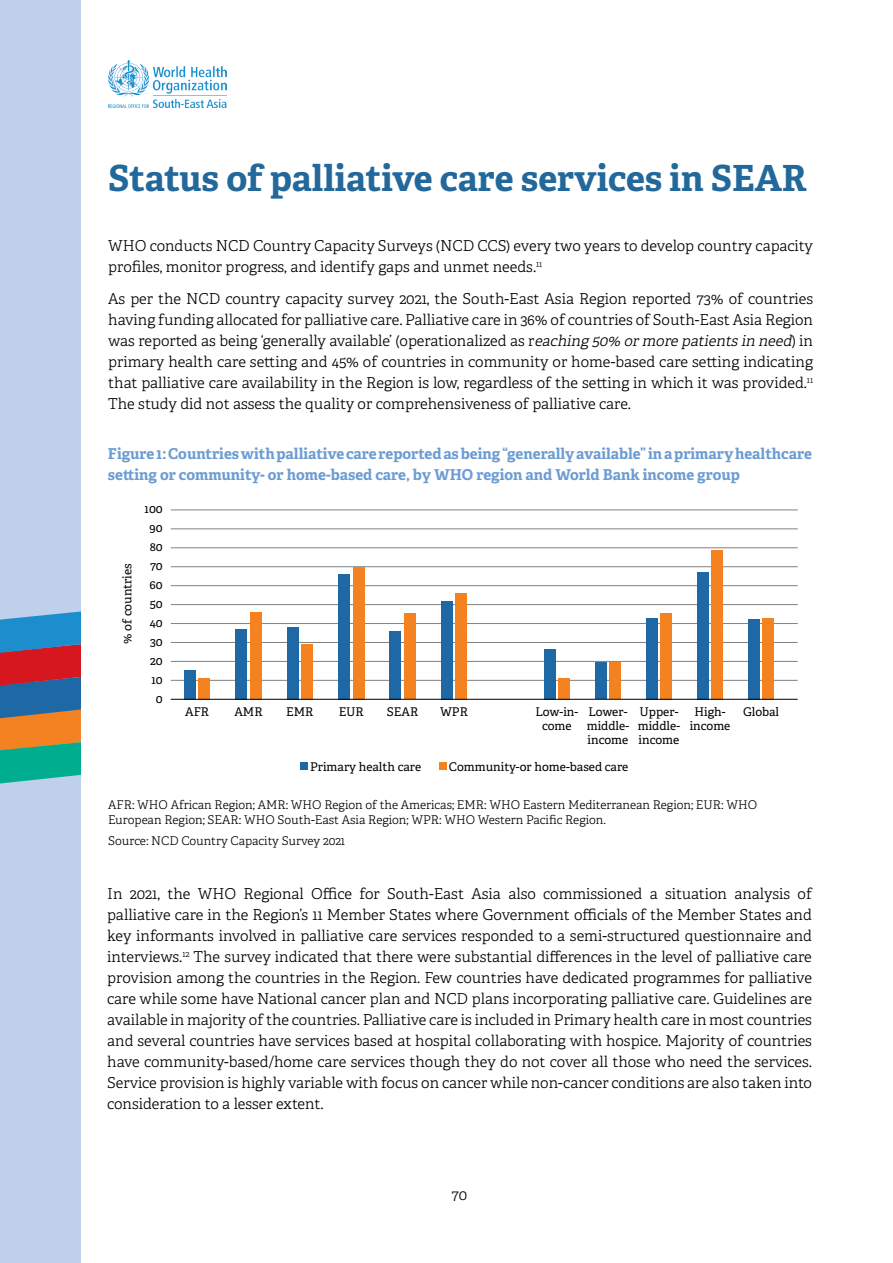
<style>
.page{position:relative;width:893px;height:1263px;background:#fff}
.page>*{position:absolute;margin:0;border:0;box-sizing:border-box;transform-origin:0 0}
.t1{font:700 36px "Adelle";color:#23689a}
.t2{font:300 15px/21px "Adelle";color:#000;text-align:justify}
.t3{font:700 15px/21px "Adelle";color:#6c9cd2}
.t4{font:300 12px/14.4px "Adelle";color:#000}
.t5{font:12px/18.9px "Adelle";color:#000;text-align:center}
.s1{font-style:italic}
</style>
<div class="page">
<div style="left:0;top:0;width:81px;height:1263px;background:#bfd0ea"></div>
<svg style="left:0;top:611px;width:81px;height:173px;background:#6b777a"></svg>
<img style="left:108px;top:60px;width:118px;height:48px">
<hr style="left:171px;top:623px;width:627px;height:1px;background:#808080">
<hr style="left:171px;top:547px;width:627px;height:1px;background:#808080">
<hr style="left:171px;top:661px;width:627px;height:1px;background:#808080">
<hr style="left:171px;top:585px;width:627px;height:1px;background:#808080">
<hr style="left:171px;top:509px;width:627px;height:1px;background:#808080">
<hr style="left:171px;top:680px;width:627px;height:1px;background:#808080">
<hr style="left:171px;top:604px;width:627px;height:1px;background:#808080">
<hr style="left:171px;top:528px;width:627px;height:1px;background:#808080">
<hr style="left:171px;top:642px;width:627px;height:1px;background:#808080">
<hr style="left:171px;top:566px;width:627px;height:1px;background:#808080">
<div style="left:184px;top:670px;width:11px;height:29px;background:#1e68a6"></div>
<div style="left:199px;top:678px;width:11px;height:21px;background:#f58220"></div>
<div style="left:544px;top:649px;width:11px;height:50px;background:#1e68a6"></div>
<div style="left:559px;top:678px;width:11px;height:21px;background:#f58220"></div>
<div style="left:595px;top:662px;width:11px;height:37px;background:#1e68a6"></div>
<div style="left:610px;top:662px;width:11px;height:37px;background:#f58220"></div>
<div style="left:646px;top:618px;width:11px;height:81px;background:#1e68a6"></div>
<div style="left:661px;top:613px;width:11px;height:86px;background:#f58220"></div>
<div style="left:697px;top:572px;width:11px;height:127px;background:#1e68a6"></div>
<div style="left:712px;top:550px;width:11px;height:149px;background:#f58220"></div>
<div style="left:748px;top:619px;width:11px;height:80px;background:#1e68a6"></div>
<div style="left:763px;top:618px;width:11px;height:81px;background:#f58220"></div>
<div style="left:236px;top:629px;width:11px;height:70px;background:#1e68a6"></div>
<div style="left:250px;top:612px;width:11px;height:87px;background:#f58220"></div>
<div style="left:287px;top:627px;width:11px;height:72px;background:#1e68a6"></div>
<div style="left:302px;top:644px;width:11px;height:55px;background:#f58220"></div>
<div style="left:390px;top:631px;width:11px;height:68px;background:#1e68a6"></div>
<div style="left:404px;top:613px;width:11px;height:86px;background:#f58220"></div>
<div style="left:441px;top:601px;width:11px;height:98px;background:#1e68a6"></div>
<div style="left:456px;top:593px;width:11px;height:106px;background:#f58220"></div>
<div style="left:338px;top:574px;width:11px;height:125px;background:#1e68a6"></div>
<div style="left:353px;top:567px;width:11px;height:132px;background:#f58220"></div>
<hr style="left:171px;top:699px;width:627px;height:1px;background:#000">
<div style="left:300px;top:762px;width:8px;height:8px;background:#1e68a6"></div>
<div style="left:439px;top:762px;width:8px;height:8px;background:#f58220"></div>
<h1 class="t1" style="left:108px;top:155px;width:700px">Status of palliative care services in SEAR</h1>
<p class="t2" style="left:108px;top:236px;width:706px">WHO conducts NCD Country Capacity Surveys (NCD CCS) every two years to develop country capacity profiles, monitor progress, and identify gaps and unmet needs.<sup>11</sup></p>
<p class="t2" style="left:108px;top:289px;width:706px">As per the NCD country capacity survey 2021, the South-East Asia Region reported 73% of countries having funding allocated for palliative care. Palliative care in 36% of countries of South-East Asia Region was reported as being ‘generally available’ (operationalized as r<span class="s1">eaching 50% or more patients in need</span>) in primary health care setting and 45% of countries in community or home-based care setting indicating that palliative care availability in the Region is low, regardless of the setting in which it was provided.<sup>11<br></sup>The study did not assess the quality or comprehensiveness of palliative care.</p>
<p class="t3" style="left:108px;top:444px;width:705px">Figure 1: Countries with palliative care reported as being “generally available” in a primary healthcare setting or community- or home-based care, by WHO region and World Bank income group</p>
<p class="t5" style="left:118px;top:644px;width:82px;rotate:-90deg">% of countries</p>
<p class="t5" style="left:145px;top:500px;width:20px;text-align:right">100<br>90<br>80<br>70<br>60<br>50<br>40<br>30<br>20<br>10<br>0</p>
<p class="t5" style="left:185px;top:702px;width:25px">AFR</p>
<p class="t5" style="left:234px;top:702px;width:30px">AMR</p>
<p class="t5" style="left:286px;top:702px;width:29px">EMR</p>
<p class="t5" style="left:339px;top:702px;width:27px">EUR</p>
<p class="t5" style="left:387px;top:702px;width:33px">SEAR</p>
<p class="t5" style="left:440px;top:702px;width:29px">WPR</p>
<p class="t5" style="left:536px;top:704px;width:44px;line-height:14.4px">Low-in&shy;come</p>
<p class="t5" style="left:587px;top:704px;width:44px;line-height:14.4px;text-align:left">Lower&shy;middle&shy;income</p>
<p class="t5" style="left:638px;top:704px;width:44px;line-height:14.4px;text-align:left">Upper&shy;middle&shy;income</p>
<p class="t5" style="left:690px;top:704px;width:42px;line-height:14.4px">High&shy;income</p>
<p class="t5" style="left:743px;top:702px;width:38px">Global</p>
<p class="t5" style="left:310px;top:757px;width:113px">Primary health care</p>
<p class="t5" style="left:449px;top:757px;width:181px">Community-or home-based care</p>
<p class="t4" style="left:108px;top:798px;width:650px">AFR: WHO African Region; AMR: WHO Region of the Americas; EMR: WHO Eastern Mediterranean Region; EUR: WHO<br>European Region; SEAR: WHO South-East Asia Region; WPR: WHO Western Pacific Region.</p>
<p class="t4" style="left:108px;top:834px;width:238px">Source: NCD Country Capacity Survey 2021</p>
<p class="t2" style="left:107px;top:883px;width:706px">In 2021, the WHO Regional Office for South-East Asia also commissioned a situation analysis of palliative care in the Region’s 11 Member States where Government officials of the Member States and key informants involved in palliative care services responded to a semi-structured questionnaire and interviews.<sup>12</sup> The survey indicated that there were substantial differences in the level of palliative care provision among the countries in the Region. Few countries have dedicated programmes for palliative care while some have National cancer plan and NCD plans incorporating palliative care. Guidelines are available in majority of the countries. Palliative care is included in Primary health care in most countries and several countries have services based at hospital collaborating with hospice. Majority of countries have community-based/home care services though they do not cover all those who need the services.<br>Service provision is highly variable with focus on cancer while non-cancer conditions are also taken into consideration to a lesser extent.</p>
<p class="t2" style="left:452px;top:1184px;width:17px">70</p>
</div>
